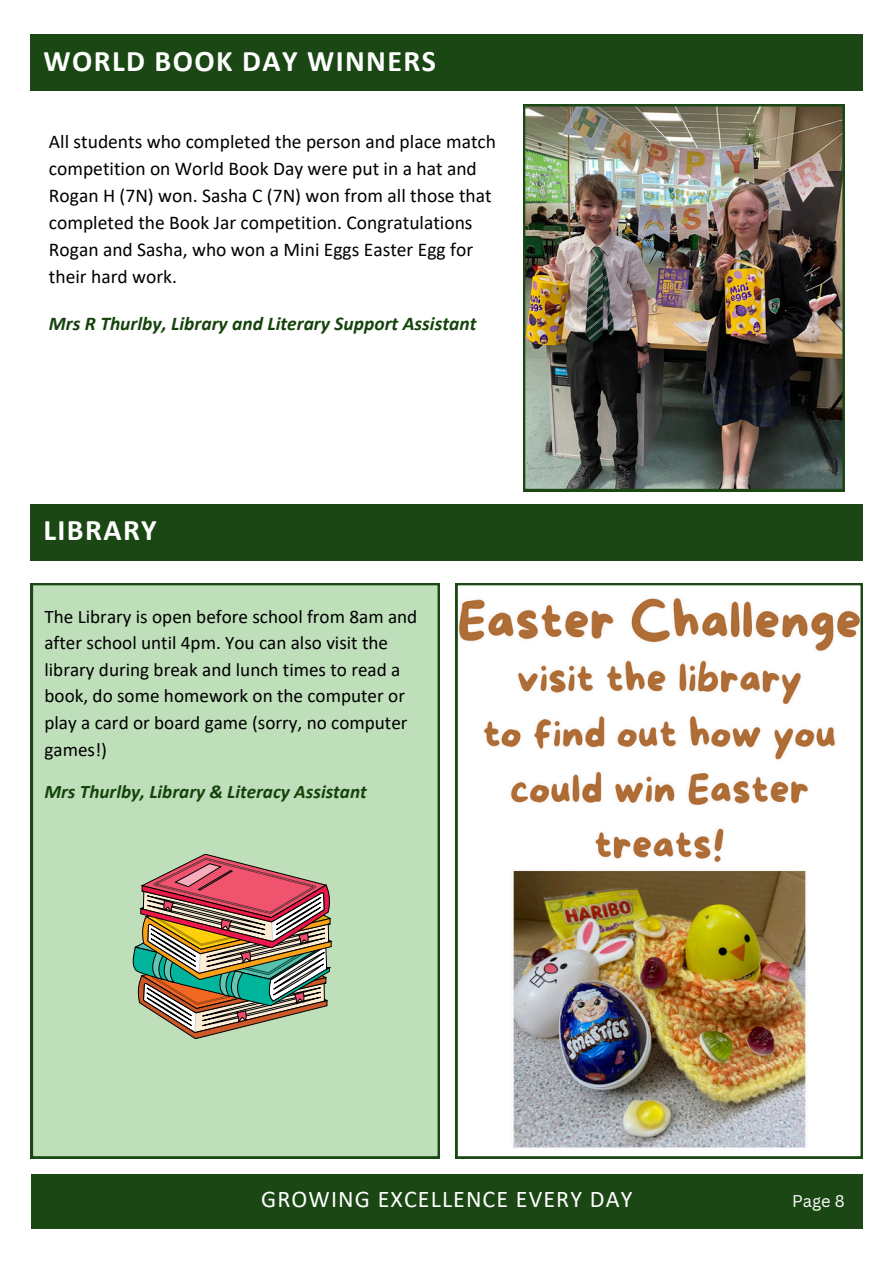
<style>
.page{position:relative;width:894px;height:1264px;background:#fff}
.page>*{position:absolute;margin:0;border:0;box-sizing:border-box;transform-origin:0 0}
.t1{font:700 30px "Calibri";letter-spacing:.045em;color:#fff}
.t2{font:24px "Calibri";letter-spacing:.045em;color:#fff}
.t3{font:19.5px/27px "Calibri";color:#000}
.t4{font:italic 700 19.5px "Calibri";color:#15430c}
.t5{font:19.2px/26.5px "Calibri";color:#000}
.t6{font:italic 700 19.2px "Calibri";color:#15430c}
.t7{font:16.5px "Canva Sans";color:#fff}
</style>
<div class="page">
<div style="left:31px;top:1174px;width:831px;height:54px;background:#1a4713"></div>
<div style="left:31px;top:504px;width:831px;height:56px;background:#1a4713"></div>
<div style="left:31px;top:583px;width:408px;height:575px;background:#bedfba"></div>
<svg style="left:130px;top:854px;width:202px;height:184px;background:#a38c78"></svg>
<div style="left:31px;top:34px;width:831px;height:57px;background:#1a4713"></div>
<img style="left:523px;top:104px;width:321px;height:387px">
<img style="left:455px;top:583px;width:407px;height:575px">
<h4 class="t1" style="left:44px;top:48px;width:103px">WORLD</h4>
<p class="t1" style="left:166px;top:48px;width:130px">WINNERS</p>
<p class="t1" style="left:44px;top:48px;width:394px">LIBRARYBOOK DAY WINNERS</p>
<h3 class="t3" style="left:49px;top:130px;width:448px">All students who completed the person and place match competition on World Book Day were put in a hat and Rogan H (7N) won. Sasha C (7N) won from all those that completed the Book Jar competition. Congratulations Rogan and Sasha, who won a Mini Eggs Easter Egg for their hard work.</h3>
<p class="t4" style="left:49px;top:315px;width:429px">Mrs R Thurlby, Library and Literary Support Assistant</p>
<p class="t1" style="left:44px;top:518px;width:115px">LIBRARY</p>
<p class="t5" style="left:44px;top:604px;width:374px">The Library is open before school from 8am and after school until 4pm. You can also visit the library during break and lunch times to read a book, do some homework on the computer or play a card or board game (sorry, no computer games!)</p>
<h3 class="t6" style="left:44px;top:783px;width:324px">Mrs Thurlby, Library &amp; Literacy Assistant</h3>
<p class="t2" style="left:261px;top:1188px;width:372px">GROWING EXCELLENCE EVERY DAY</p>
<h4 class="t7" style="left:792px;top:1189px;width:54px">Page 8</h4>
</div>
